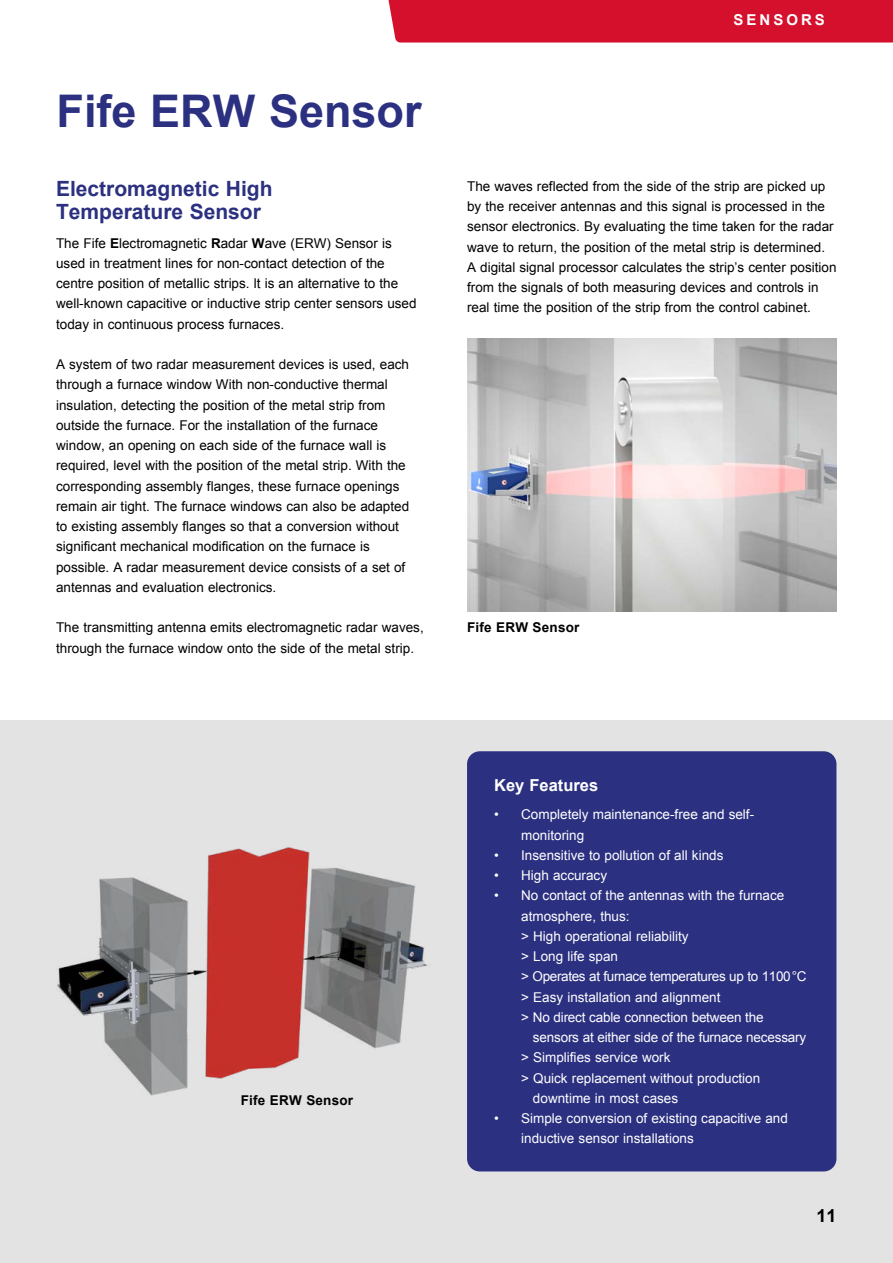
<style>
.page{position:relative;width:893px;height:1263px;background:#fff}
.page>*{position:absolute;margin:0;border:0;box-sizing:border-box;transform-origin:0 0}
.t1{font:700 45px "Arial";color:#2b3080}
.t2{font:700 21px/22.5px "Arial";color:#2b3080}
.t3{font:700 18px "Arial";color:#000}
.t4{font:700 16.5px "Arial";color:#fff}
.t5{font:700 15px "Arial";letter-spacing:.2em;color:#fff}
.t6{font:13.5px/20.2px "Arial";color:#000}
.t7{font:13.5px/20.2px "Arial";color:#fff}
.t8{font:700 13.5px "Arial";letter-spacing:.015em;color:#000}
.s1{font-weight:700}
</style>
<div class="page">
<div style="left:0;top:720px;width:893px;height:543px;background:#e3e3e3"></div>
<div style="left:388px;top:0;width:505px;height:43px;background:#d5102d"></div>
<img style="left:57px;top:847px;width:371px;height:249px">
<div style="left:467px;top:751px;width:369px;height:420px;background:#2b3080;border-radius:13px"></div>
<img style="left:467px;top:339px;width:369px;height:272px">
<h1 class="t1" style="left:57px;top:82px;width:367px">Fife ERW Sensor</h1>
<h2 class="t2" style="left:56px;top:178px;width:218px">Electromagnetic High<br>Temperature Sensor</h2>
<p class="t6" style="left:56px;top:233px;width:362px">The Fife <span class="s1">E</span>lectromagnetic <span class="s1">R</span>adar <span class="s1">W</span>ave (ERW) Sensor is used in treatment lines for non-contact detection of the centre position of metallic strips. lt is an alternative to the well-known capacitive or inductive strip center sensors used today in continuous process furnaces.</p>
<p class="t6" style="left:56px;top:354px;width:355px">A system of two radar measurement devices is used, each through a furnace window With non-conductive thermal insulation, detecting the position of the metal strip from outside the furnace. For the installation of the furnace window, an opening on each side of the furnace wall is required, level with the position of the metal strip. With the corresponding assembly flanges, these furnace openings remain air tight. The furnace windows can also be adapted to existing assembly flanges so that a conversion without significant mechanical modification on the furnace is possible. A radar measurement device consists of a set of antennas and evaluation electronics.</p>
<p class="t6" style="left:56px;top:618px;width:369px">The transmitting antenna emits electromagnetic radar waves, through the furnace window onto the side of the metal strip.</p>
<p class="t5" style="left:734px;top:10px;width:93px">SENSORS</p>
<p class="t6" style="left:467px;top:176px;width:371px">The waves reflected from the side of the strip are picked up by the receiver antennas and this signal is processed in the sensor electronics. By evaluating the time taken for the radar wave to return, the position of the metal strip is determined.<br>A digital signal processor calculates the strip’s center position from the signals of both measuring devices and controls in real time the position of the strip from the control cabinet.</p>
<p class="t8" style="left:467px;top:618px;width:114px">Fife ERW Sensor</p>
<p class="t8" style="left:241px;top:1092px;width:114px">Fife ERW Sensor</p>
<p class="t4" style="left:494px;top:774px;width:106px">Key Features</p>
<p class="t7" style="left:521px;top:804px;width:234px;text-indent:-27px">• Completely maintenance-free and self&shy;monitoring</p>
<p class="t7" style="left:494px;top:845px;width:231px">• Insensitive to pollution of all kinds</p>
<p class="t7" style="left:494px;top:865px;width:114px">• High accuracy</p>
<p class="t7" style="left:521px;top:885px;width:287px;text-indent:-27px">• No contact of the antennas with the furnace atmosphere, thus:<br>&gt; High operational reliability<br>&gt; Long life span<br>&gt; Operates at furnace temperatures up to 1100 °C &gt; Easy installation and alignment<br>&gt; No direct cable connection between the</p>
<p class="t7" style="left:533px;top:1027px;width:275px">sensors at either side of the furnace necessary</p>
<p class="t7" style="left:521px;top:1047px;width:151px">&gt; Simplifies service work</p>
<p class="t7" style="left:521px;top:1068px;width:240px">&gt; Quick replacement without production</p>
<p class="t7" style="left:533px;top:1088px;width:147px">downtime in most cases</p>
<p class="t7" style="left:521px;top:1108px;width:268px;text-indent:-27px">• Simple conversion of existing capacitive and inductive sensor installations</p>
<h3 class="t3" style="left:816px;top:1204px;width:22px">11</h3>
</div>
